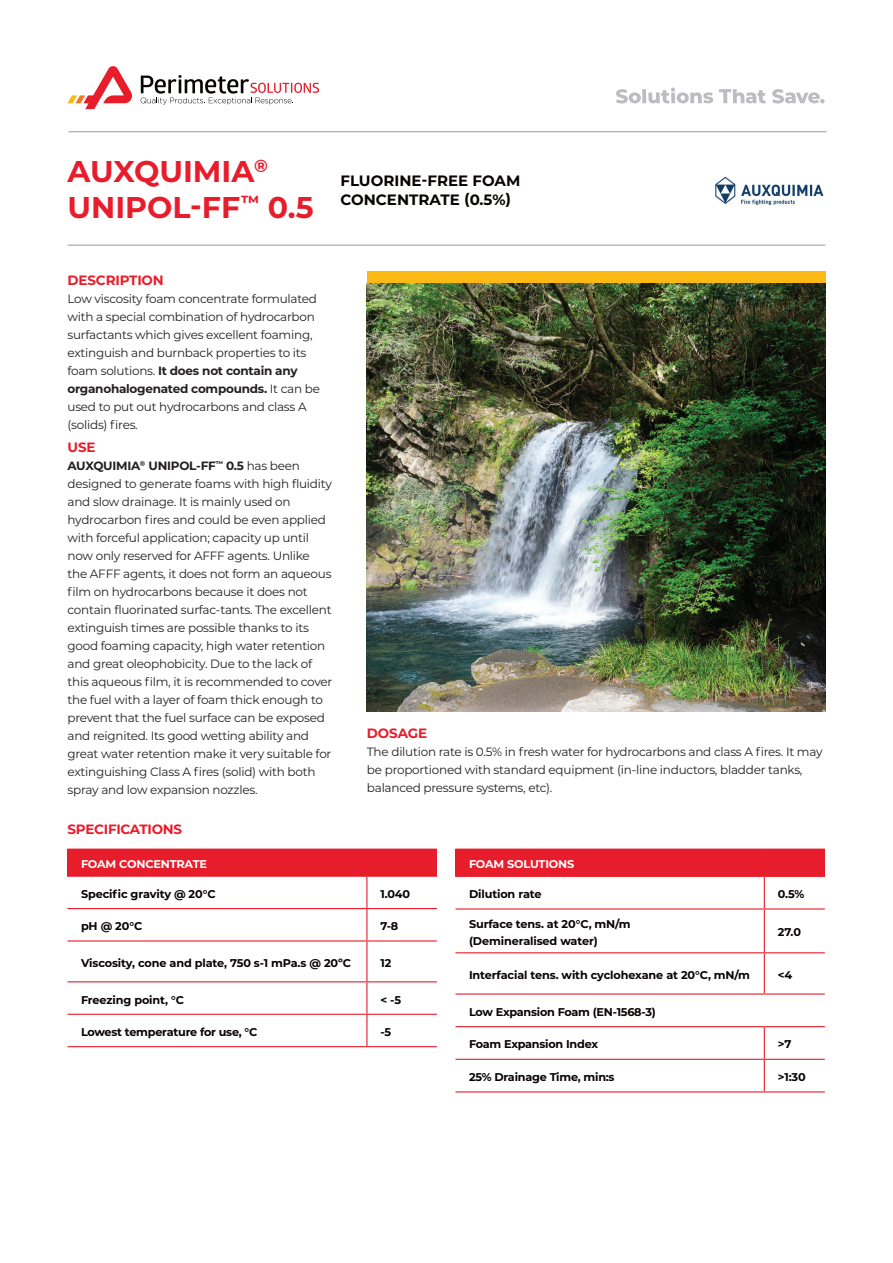
<style>
.page{position:relative;width:893px;height:1263px;background:#fff}
.page>*{position:absolute;margin:0;border:0;box-sizing:border-box;transform-origin:0 0}
.t1{font:700 30px/36px "Montserrat";color:#e81d2c}
.t2{font:700 15px/19.5px "Montserrat";color:#080302}
.t3{font:700 13.5px "Montserrat";letter-spacing:-.015em;color:#e81d2c}
.t4{font:12px/18px "Montserrat";letter-spacing:-.02em;color:#231f20}
.t5{font:700 11.25px/16.5px "Montserrat";letter-spacing:-.015em;color:#080302}
.t6{font:700 11.25px "Montserrat";letter-spacing:-.015em;color:#fff}
.s1{font-weight:700}
</style>
<div class="page">
<hr style="left:69px;top:131px;width:758px;height:1px;background:#a3a2a5">
<hr style="left:68px;top:245px;width:757px;height:1px;background:#a3a2a5">
<div style="left:367px;top:272px;width:458px;height:11px;background:#fcb814"></div>
<img style="left:367px;top:283px;width:458px;height:428px">
<svg style="left:616px;top:89px;width:25px;height:14px"></svg>
<svg style="left:642px;top:89px;width:4px;height:14px"></svg>
<svg style="left:648px;top:88px;width:65px;height:15px"></svg>
<svg style="left:719px;top:89px;width:47px;height:14px"></svg>
<svg style="left:772px;top:89px;width:53px;height:14px"></svg>
<div style="left:68px;top:849px;width:369px;height:27px;background:#e81d2c"></div>
<svg style="left:68px;top:877px;width:369px;height:169px"></svg>
<hr style="left:68px;top:848px;width:299px;height:2px;background:#e81d2c">
<hr style="left:367px;top:848px;width:70px;height:2px;background:#e81d2c">
<hr style="left:68px;top:875px;width:299px;height:2px;background:#e81d2c">
<hr style="left:367px;top:875px;width:70px;height:2px;background:#e81d2c">
<hr style="left:366px;top:877px;width:1px;height:31px;background:#e81d2c">
<hr style="left:68px;top:908px;width:299px;height:1px;background:#e81d2c">
<hr style="left:367px;top:908px;width:70px;height:1px;background:#e81d2c">
<hr style="left:366px;top:909px;width:1px;height:31px;background:#e81d2c">
<hr style="left:68px;top:940px;width:299px;height:1px;background:#e81d2c">
<hr style="left:367px;top:940px;width:70px;height:1px;background:#e81d2c">
<hr style="left:366px;top:941px;width:1px;height:40px;background:#e81d2c">
<hr style="left:68px;top:981px;width:299px;height:1px;background:#e81d2c">
<hr style="left:367px;top:981px;width:70px;height:1px;background:#e81d2c">
<hr style="left:366px;top:982px;width:1px;height:32px;background:#e81d2c">
<hr style="left:68px;top:1014px;width:299px;height:1px;background:#e81d2c">
<hr style="left:367px;top:1014px;width:70px;height:1px;background:#e81d2c">
<hr style="left:366px;top:1015px;width:1px;height:31px;background:#e81d2c">
<hr style="left:68px;top:1046px;width:299px;height:1px;background:#e81d2c">
<hr style="left:367px;top:1046px;width:70px;height:1px;background:#e81d2c">
<div style="left:455px;top:849px;width:370px;height:27px;background:#e81d2c"></div>
<svg style="left:455px;top:877px;width:370px;height:214px"></svg>
<hr style="left:455px;top:848px;width:309px;height:2px;background:#e81d2c">
<hr style="left:764px;top:848px;width:61px;height:2px;background:#e81d2c">
<hr style="left:455px;top:876px;width:309px;height:1px;background:#e81d2c">
<hr style="left:764px;top:876px;width:61px;height:1px;background:#e81d2c">
<hr style="left:455px;top:908px;width:309px;height:1px;background:#e81d2c">
<hr style="left:764px;top:908px;width:61px;height:1px;background:#e81d2c">
<hr style="left:455px;top:952px;width:309px;height:1px;background:#e81d2c">
<hr style="left:764px;top:952px;width:61px;height:1px;background:#e81d2c">
<hr style="left:455px;top:993px;width:309px;height:1px;background:#e81d2c">
<hr style="left:764px;top:993px;width:61px;height:1px;background:#e81d2c">
<hr style="left:455px;top:1026px;width:309px;height:1px;background:#e81d2c">
<hr style="left:764px;top:1026px;width:61px;height:1px;background:#e81d2c">
<hr style="left:455px;top:1059px;width:309px;height:1px;background:#e81d2c">
<hr style="left:764px;top:1059px;width:61px;height:1px;background:#e81d2c">
<hr style="left:455px;top:1091px;width:309px;height:1px;background:#e81d2c">
<hr style="left:764px;top:1091px;width:61px;height:1px;background:#e81d2c">
<hr style="left:764px;top:877px;width:1px;height:31px;background:#e81d2c">
<hr style="left:764px;top:909px;width:1px;height:43px;background:#e81d2c">
<hr style="left:764px;top:953px;width:1px;height:40px;background:#e81d2c">
<hr style="left:764px;top:1027px;width:1px;height:32px;background:#e81d2c">
<hr style="left:764px;top:1060px;width:1px;height:31px;background:#e81d2c">
<img style="left:715px;top:176px;width:109px;height:29px">
<svg style="left:141px;top:75px;width:178px;height:30px"></svg>
<svg style="left:67px;top:66px;width:65px;height:43px"></svg>
<h1 class="t1" style="left:67px;top:151px;width:248px">AUXQUIMIA<sup>®<br></sup>UNIPOL-FF<sup>™</sup> 0.5</h1>
<p class="t2" style="left:340px;top:170px;width:181px">FLUORINE-FREE FOAM<br>CONCENTRATE (0.5%)</p>
<p class="t3" style="left:68px;top:270px;width:98px">DESCRIPTION</p>
<p class="t4" style="left:68px;top:289px;width:254px">Low viscosity foam concentrate formulated with a special combination of hydrocarbon surfactants which gives excellent foaming, extinguish and burnback properties to its foam solutions. <span class="s1">It does not contain any organohalogenated compounds.</span> It can be used to put out hydrocarbons and class A (solids) fires.</p>
<p class="t3" style="left:68px;top:437px;width:30px">USE</p>
<p class="t4" style="left:68px;top:456px;width:266px"><span class="s1">AUXQUIMIA</span><sup>®</sup> <span class="s1">UNIPOL-FF</span><sup>™</sup> <span class="s1">0.5</span> has been designed to generate foams with high fluidity and slow drainage. It is mainly used on hydrocarbon fires and could be even applied with forceful application; capacity up until now only reserved for AFFF agents. Unlike the AFFF agents, it does not form an aqueous film on hydrocarbons because it does not contain fluorinated surfac-tants. The excellent extinguish times are possible thanks to its good foaming capacity, high water retention and great oleophobicity. Due to the lack of this aqueous film, it is recommended to cover the fuel with a layer of foam thick enough to prevent that the fuel surface can be exposed and reignited. Its good wetting ability and great water retention make it very suitable for extinguishing Class A fires (solid) with both spray and low expansion nozzles.</p>
<p class="t3" style="left:68px;top:819px;width:116px">SPECIFICATIONS</p>
<p class="t3" style="left:367px;top:723px;width:62px">DOSAGE</p>
<p class="t4" style="left:367px;top:742px;width:457px">The dilution rate is 0.5% in fresh water for hydrocarbons and class A fires. It may be proportioned with standard equipment (in-line inductors, bladder tanks, balanced pressure systems, etc).</p>
<p class="t6" style="left:81px;top:856px;width:127px">FOAM CONCENTRATE</p>
<p class="t5" style="left:81px;top:885px;width:136px">Specific gravity @ 20°C</p>
<p class="t5" style="left:380px;top:885px;width:31px">1.040</p>
<p class="t5" style="left:81px;top:917px;width:63px">pH @ 20°C</p>
<p class="t5" style="left:380px;top:917px;width:19px">7-8</p>
<p class="t5" style="left:81px;top:954px;width:271px">Viscosity, cone and plate, 750 s-1 mPa.s @ 20ºC</p>
<p class="t5" style="left:380px;top:954px;width:12px">12</p>
<p class="t5" style="left:81px;top:991px;width:104px">Freezing point, °C</p>
<p class="t5" style="left:380px;top:991px;width:22px">&lt; -5</p>
<p class="t5" style="left:81px;top:1023px;width:178px">Lowest temperature for use, °C</p>
<p class="t5" style="left:380px;top:1023px;width:12px">-5</p>
<p class="t6" style="left:469px;top:856px;width:107px">FOAM SOLUTIONS</p>
<p class="t5" style="left:469px;top:885px;width:74px">Dilution rate</p>
<p class="t5" style="left:778px;top:885px;width:28px">0.5%</p>
<p class="t5" style="left:469px;top:915px;width:163px">Surface tens. at 20°C, mN/m (Demineralised water)</p>
<p class="t5" style="left:778px;top:923px;width:25px">27.0</p>
<p class="t5" style="left:469px;top:966px;width:282px">Interfacial tens. with cyclohexane at 20°C, mN/m</p>
<p class="t5" style="left:778px;top:966px;width:16px">&lt;4</p>
<p class="t5" style="left:469px;top:1003px;width:188px">Low Expansion Foam (EN-1568-3)</p>
<p class="t5" style="left:469px;top:1036px;width:131px">Foam Expansion Index</p>
<p class="t5" style="left:778px;top:1036px;width:15px">&gt;7</p>
<p class="t5" style="left:469px;top:1068px;width:147px">25% Drainage Time, min:s</p>
<p class="t5" style="left:778px;top:1068px;width:29px">&gt;1:30</p>
</div>
